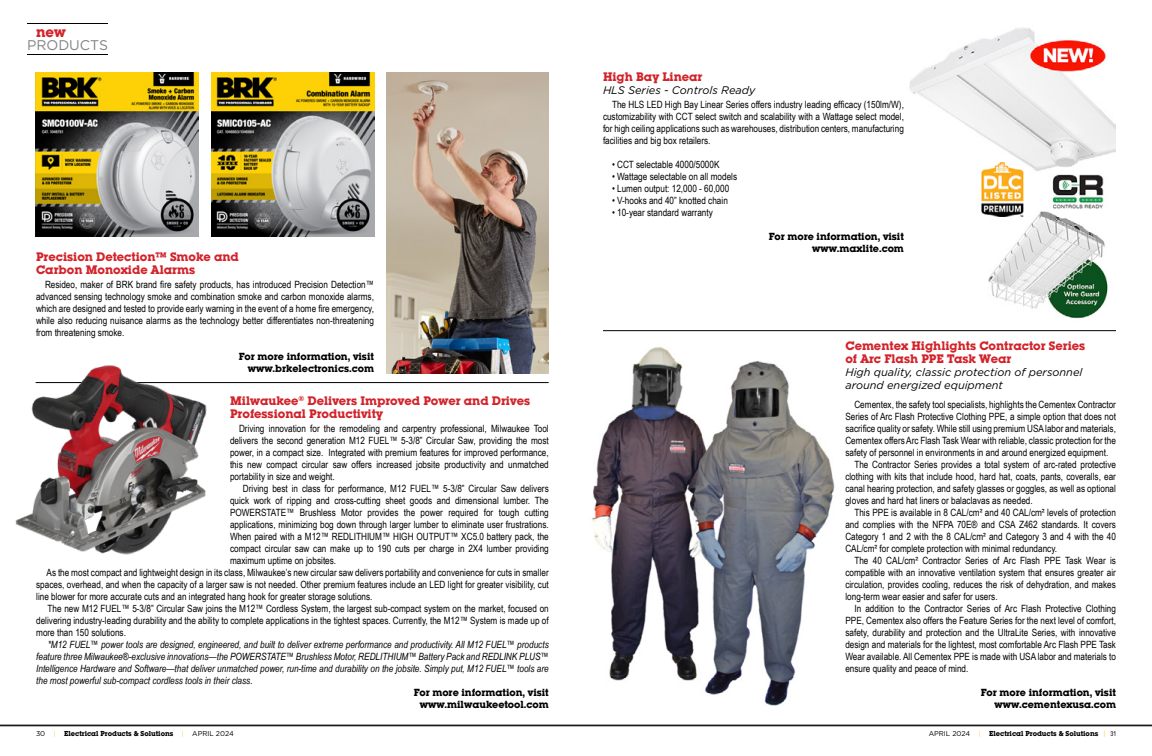
<style>
.page{position:relative;width:1152px;height:756px;background:#fff}
.page>*{position:absolute;margin:0;border:0;box-sizing:border-box;transform-origin:0 0}
.t1{font:14px "Gotham";color:#808285}
.t2{font:700 14px "Lubalin Graph";color:#d2232a}
.t3{font:700 12px/13px "Lubalin Graph";color:#d2232a}
.t4{font:italic 11px/13px "Gotham";color:#000}
.t5{font:10px/12px "Arial Narrow";color:#000;text-align:justify}
.t6{font:italic 10px/12px "Arial Narrow";color:#000;text-align:justify}
.t7{font:700 10px/12px "Lubalin Graph";color:#000;text-align:right}
.t8{font:700 7px "Lubalin Graph";color:#000}
.s1{font-family:"Gotham";font-weight:400}
.s2{font-family:"Gotham";font-weight:400;color:#ffcb05}
.s3{font-family:"Eurostile Next LT Pro";font-weight:400;font-stretch:condensed}
</style>
<div class="page">
<hr style="left:0;top:725px;width:576px;height:1px;background:#000">
<hr style="left:0;top:726px;width:576px;height:1px;background:#000">
<hr style="left:576px;top:725px;width:576px;height:1px;background:#000">
<hr style="left:576px;top:726px;width:576px;height:1px;background:#000">
<hr style="left:27px;top:23px;width:81px;height:1px;background:#000">
<hr style="left:27px;top:54px;width:81px;height:1px;background:#000">
<img style="left:36px;top:72px;width:163px;height:164px">
<img style="left:211px;top:72px;width:163px;height:164px">
<hr style="left:36px;top:382px;width:513px;height:1px;background:#000">
<img style="left:386px;top:72px;width:163px;height:302px">
<img style="left:15px;top:365px;width:198px;height:190px">
<img style="left:909px;top:28px;width:207px;height:291px">
<img style="left:592px;top:347px;width:243px;height:359px">
<hr style="left:603px;top:330px;width:513px;height:1px;background:#000">
<h1 class="t2" style="left:36px;top:23px;width:31px">new</h1>
<h1 class="t1" style="left:27px;top:36px;width:83px">PRODUCTS</h1>
<p class="t3" style="left:36px;top:250px;width:205px">Precision Detection™ Smoke and<br>Carbon Monoxide Alarms</p>
<p class="t5" style="left:36px;top:278px;width:340px;text-indent:9px">Resideo, maker of BRK brand fire safety products, has introduced Precision Detection™ advanced sensing technology smoke and combination smoke and carbon monoxide alarms, which are designed and tested to provide early warning in the event of a home fire emergency, while also reducing nuisance alarms as the technology better differentiates non-threatening from threatening smoke.</p>
<p class="t7" style="left:239px;top:350px;width:137px">For more information, visit www.brkelectronics.com</p>
<p class="t3" style="left:230px;top:394px;width:302px">Milwaukee<sup>®</sup> Delivers Improved Power and Drives<br>Professional Productivity</p>
<p class="t5" style="left:230px;top:422px;width:320px;text-indent:9px">Driving innovation for the remodeling and carpentry professional, Milwaukee Tool delivers the second generation M12 FUEL™ 5-3/8” Circular Saw, providing the most power, in a compact size. Integrated with premium features for improved performance, this new compact circular saw offers increased jobsite productivity and unmatched portability in size and weight.</p>
<p class="t5" style="left:243px;top:482px;width:307px">Driving best in class for performance, M12 FUEL™ 5-3/8” Circular Saw delivers</p>
<p class="t5" style="left:230px;top:494px;width:320px">quick work of ripping and cross-cutting sheet goods and dimensional lumber. The</p>
<p class="t5" style="left:230px;top:506px;width:320px">POWERSTATE™ Brushless Motor provides the power required for tough cutting</p>
<p class="t5" style="left:230px;top:518px;width:320px">applications, minimizing bog down through larger lumber to eliminate user frustrations.</p>
<p class="t5" style="left:230px;top:530px;width:320px">When paired with a M12™ REDLITHIUM™ HIGH OUTPUT™ XC5.0 battery pack, the</p>
<p class="t5" style="left:230px;top:542px;width:320px">compact circular saw can make up to 190 cuts per charge in 2X4 lumber providing</p>
<p class="t5" style="left:230px;top:554px;width:108px">maximum uptime on jobsites.</p>
<p class="t5" style="left:47px;top:566px;width:504px">As the most compact and lightweight design in its class, Milwaukee’s new circular saw delivers portability and convenience for cuts in smaller</p>
<p class="t5" style="left:36px;top:578px;width:514px">spaces, overhead, and when the capacity of a larger saw is not needed. Other premium features include an LED light for greater visibility, cut</p>
<p class="t5" style="left:36px;top:590px;width:338px">line blower for more accurate cuts and an integrated hang hook for greater storage solutions.</p>
<p class="t5" style="left:48px;top:602px;width:503px">The new M12 FUEL™ 5-3/8” Circular Saw joins the M12™ Cordless System, the largest sub-compact system on the market, focused on</p>
<p class="t5" style="left:36px;top:614px;width:514px">delivering industry-leading durability and the ability to complete applications in the tightest spaces. Currently, the M12™ System is made up of</p>
<p class="t5" style="left:36px;top:626px;width:91px">more than 150 solutions.</p>
<p class="t6" style="left:36px;top:638px;width:514px;text-indent:12px">*M12 FUEL™ power tools are designed, engineered, and built to deliver extreme performance and productivity. All M12 FUEL™ products feature three Milwaukee®-exclusive innovations—the POWERSTATE™ Brushless Motor, REDLITHIUM™ Battery Pack and REDLINK PLUS™ Intelligence Hardware and Software—that deliver unmatched power, run-time and durability on the jobsite. Simply put, M12 FUEL™ tools are the most powerful sub-compact cordless tools in their class.</p>
<p class="t7" style="left:414px;top:686px;width:137px">For more information, visit www.milwaukeetool.com</p>
<p class="t3" style="left:603px;top:70px;width:101px">High Bay Linear</p>
<p class="t4" style="left:603px;top:83px;width:154px">HLS Series - Controls Ready</p>
<p class="t5" style="left:603px;top:98px;width:302px;text-indent:9px">The HLS LED High Bay Linear Series offers industry leading efficacy (150lm/W), customizability with CCT select switch and scalability with a Wattage select model, for high ceiling applications such as warehouses, distribution centers, manufacturing facilities and big box retailers.</p>
<p class="t5" style="left:612px;top:158px;width:109px">• CCT selectable 4000/5000K</p>
<p class="t5" style="left:612px;top:170px;width:127px">• Wattage selectable on all models</p>
<p class="t5" style="left:612px;top:182px;width:119px">• Lumen output: 12,000 - 60,000</p>
<p class="t5" style="left:612px;top:194px;width:117px">• V-hooks and 40” knotted chain</p>
<p class="t5" style="left:612px;top:206px;width:102px">• 10-year standard warranty</p>
<p class="t7" style="left:769px;top:230px;width:137px">For more information, visit www.maxlite.com</p>
<p class="t3" style="left:845px;top:339px;width:241px">Cementex Highlights Contractor Series of Arc Flash PPE Task Wear</p>
<p class="t4" style="left:845px;top:366px;width:239px">High quality, classic protection of personnel around energized equipment</p>
<p class="t5" style="left:854px;top:398px;width:263px">Cementex, the safety tool specialists, highlights the Cementex Contractor</p>
<p class="t5" style="left:845px;top:410px;width:272px">Series of Arc Flash Protective Clothing PPE, a simple option that does not</p>
<p class="t5" style="left:845px;top:422px;width:272px">sacrifice quality or safety. While still using premium USA labor and materials,</p>
<p class="t5" style="left:845px;top:434px;width:272px">Cementex offers Arc Flash Task Wear with reliable, classic protection for the</p>
<p class="t5" style="left:845px;top:446px;width:265px">safety of personnel in environments in and around energized equipment.</p>
<p class="t5" style="left:854px;top:458px;width:263px">The Contractor Series provides a total system of arc-rated protective</p>
<p class="t5" style="left:845px;top:470px;width:272px">clothing with kits that include hood, hard hat, coats, pants, coveralls, ear</p>
<p class="t5" style="left:845px;top:482px;width:272px">canal hearing protection, and safety glasses or goggles, as well as optional</p>
<p class="t5" style="left:845px;top:494px;width:189px">gloves and hard hat liners or balaclavas as needed.</p>
<p class="t5" style="left:854px;top:506px;width:263px">This PPE is available in 8 CAL/cm² and 40 CAL/cm² levels of protection</p>
<p class="t5" style="left:845px;top:518px;width:272px">and complies with the NFPA 70E® and CSA Z462 standards. It covers</p>
<p class="t5" style="left:845px;top:530px;width:272px">Category 1 and 2 with the 8 CAL/cm² and Category 3 and 4 with the 40</p>
<p class="t5" style="left:845px;top:542px;width:213px">CAL/cm² for complete protection with minimal redundancy.</p>
<p class="t5" style="left:854px;top:554px;width:263px">The 40 CAL/cm² Contractor Series of Arc Flash PPE Task Wear is</p>
<p class="t5" style="left:845px;top:566px;width:272px">compatible with an innovative ventilation system that ensures greater air</p>
<p class="t5" style="left:845px;top:578px;width:272px">circulation, provides cooling, reduces the risk of dehydration, and makes</p>
<p class="t5" style="left:845px;top:590px;width:154px">long-term wear easier and safer for users.</p>
<p class="t5" style="left:854px;top:602px;width:263px">In addition to the Contractor Series of Arc Flash Protective Clothing</p>
<p class="t5" style="left:845px;top:614px;width:272px">PPE, Cementex also offers the Feature Series for the next level of comfort,</p>
<p class="t5" style="left:845px;top:626px;width:272px">safety, durability and protection and the UltraLite Series, with innovative</p>
<p class="t5" style="left:845px;top:638px;width:272px">design and materials for the lightest, most comfortable Arc Flash PPE Task</p>
<p class="t5" style="left:845px;top:650px;width:272px">Wear available. All Cementex PPE is made with USA labor and materials to</p>
<p class="t5" style="left:845px;top:662px;width:125px">ensure quality and peace of mind.</p>
<p class="t7" style="left:981px;top:686px;width:137px">For more information, visit www.cementexusa.com</p>
<p class="t8" style="left:36px;top:729px;width:199px"><span class="s1">30</span> <span class="s2">|</span> Electrical Products &amp; Solutions <span class="s2">|</span> <span class="s1">APRIL 2024</span></p>
<p class="t8" style="left:929px;top:729px;width:189px"><span class="s1">APRIL 2024</span> <span class="s2">|</span> Electrical Products &amp; Solutions <span class="s2">|</span> <span class="s3">31</span></p>
</div>
